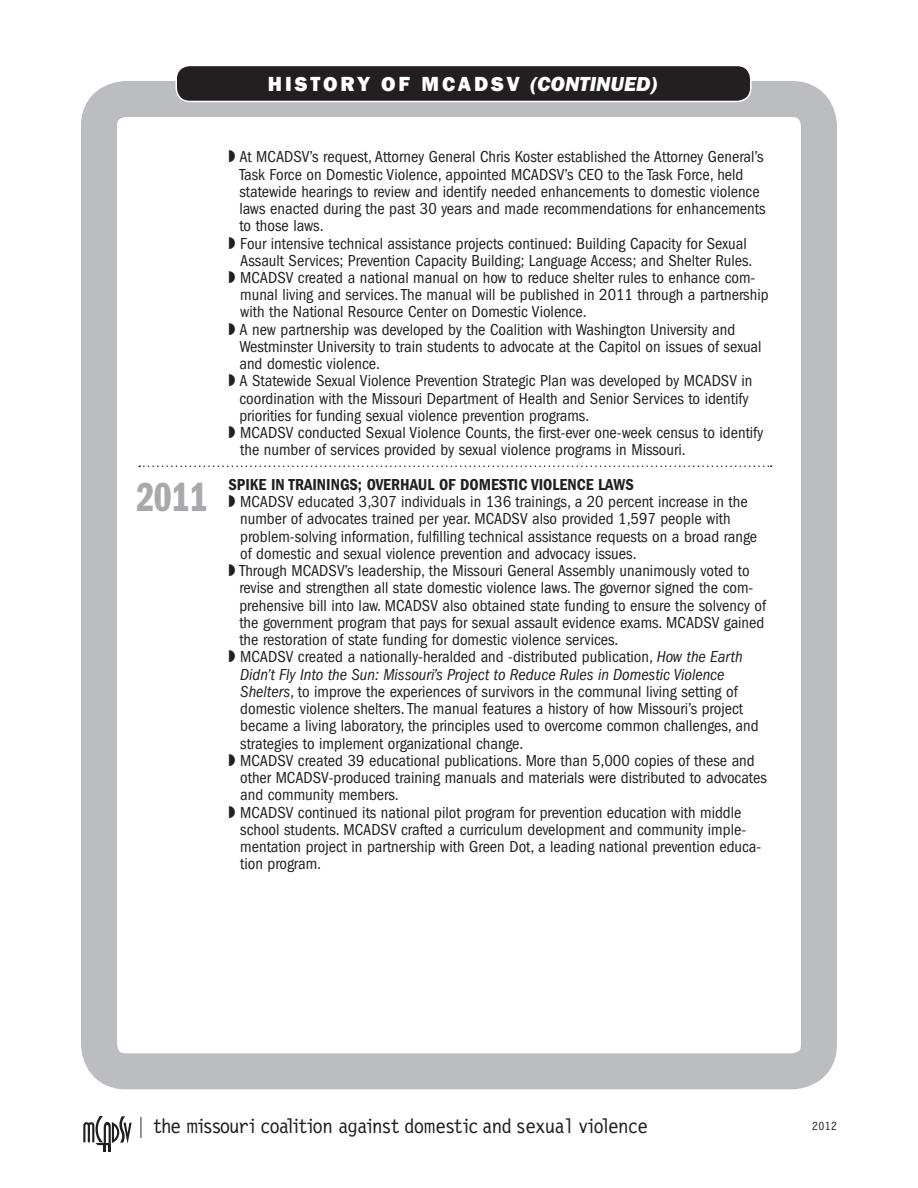
<style>
.page{position:relative;width:918px;height:1188px;background:#fff}
.page>*{position:absolute;margin:0;border:0;box-sizing:border-box;transform-origin:0 0}
.t1{font:42px "Franklin Gothic Demi Cmpr";color:#a8a9ad}
.t2{font:21px "Letter Gothic 12 Pitch BT";letter-spacing:-.065em;color:#231f20;scale:.75 1}
.t3{font:800 21px "Franklin Gothic";letter-spacing:.135em;color:#fff}
.t4{font:condensed 16.5px/17.2px "Franklin Gothic";color:#231f20}
.t5{font:600 condensed 16.5px "Franklin Gothic";color:#231f20}
.t6{font:12px "Letter Gothic 12 Pitch BT";color:#231f20}
.s1{font-style:italic}
</style>
<div class="page">
<div style="left:81px;top:81px;width:756px;height:1008px;border:36px solid #bcbdc0;border-radius:27px"></div>
<div style="left:176px;top:65px;width:575px;height:36px;background:#231f20;border-radius:14px"></div>
<div style="left:176px;top:65px;width:576px;height:37px;border:2px solid #fff;border-radius:14px"></div>
<svg style="left:83px;top:1116px;width:49px;height:36px"></svg>
<svg style="left:139px;top:465px;width:633px;height:2px"></svg>
<p class="t3" style="left:268px;top:70px;width:391px">HISTORY OF MCADSV <span class="s1">(CONTINUED)</span></p>
<h1 class="t1" style="left:136px;top:474px;width:73px">2011</h1>
<p class="t4" style="left:239px;top:148px;width:531px">At MCADSV’s request, Attorney General Chris Koster established the Attorney General’s Task Force on Domestic Violence, appointed MCADSV’s CEO to the Task Force, held statewide hearings to review and identify needed enhancements to domestic violence laws enacted during the past 30 years and made recommendations for enhancements to those laws.<br>Four intensive technical assistance projects continued: Building Capacity for Sexual Assault Services; Prevention Capacity Building; Language Access; and Shelter Rules.<br>MCADSV created a national manual on how to reduce shelter rules to enhance com&shy;munal living and services. The manual will be published in 2011 through a partnership with the National Resource Center on Domestic Violence.<br>A new partnership was developed by the Coalition with Washington University and Westminster University to train students to advocate at the Capitol on issues of sexual and domestic violence.<br>A Statewide Sexual Violence Prevention Strategic Plan was developed by MCADSV in coordination with the Missouri Department of Health and Senior Services to identify priorities for funding sexual violence prevention programs.<br>MCADSV conducted Sexual Violence Counts, the first-ever one-week census to identify the number of services provided by sexual violence programs in Missouri.</p>
<p class="t5" style="left:228px;top:475px;width:407px">SPIKE IN TRAININGS; OVERHAUL OF DOMESTIC VIOLENCE LAWS</p>
<p class="t4" style="left:239px;top:493px;width:529px">MCADSV educated 3,307 individuals in 136 trainings, a 20 percent increase in the number of advocates trained per year. MCADSV also provided 1,597 people with problem-solving information, fulfilling technical assistance requests on a broad range of domestic and sexual violence prevention and advocacy issues.<br>Through MCADSV’s leadership, the Missouri General Assembly unanimously voted to revise and strengthen all state domestic violence laws. The governor signed the com&shy;prehensive bill into law. MCADSV also obtained state funding to ensure the solvency of the government program that pays for sexual assault evidence exams. MCADSV gained the restoration of state funding for domestic violence services.<br>MCADSV created a nationally-heralded and -distributed publication, <span class="s1">How the Earth Didn’t Fly Into the Sun: Missouri’s Project to Reduce Rules in Domestic Violence Shelters</span>, to improve the experiences of survivors in the communal living setting of domestic violence shelters. The manual features a history of how Missouri’s project became a living laboratory, the principles used to overcome common challenges, and strategies to implement organizational change.<br>MCADSV created 39 educational publications. More than 5,000 copies of these and other MCADSV-produced training manuals and materials were distributed to advocates and community members.<br>MCADSV continued its national pilot program for prevention education with middle school students. MCADSV crafted a curriculum development and community imple&shy;mentation project in partnership with Green Dot, a leading national prevention educa&shy;tion program.</p>
<p class="t2" style="left:137px;top:1114px;width:683px">| the missouri coalition against domestic and sexual violence</p>
<p class="t6" style="left:812px;top:1119px;width:26px">2012</p>
</div>
